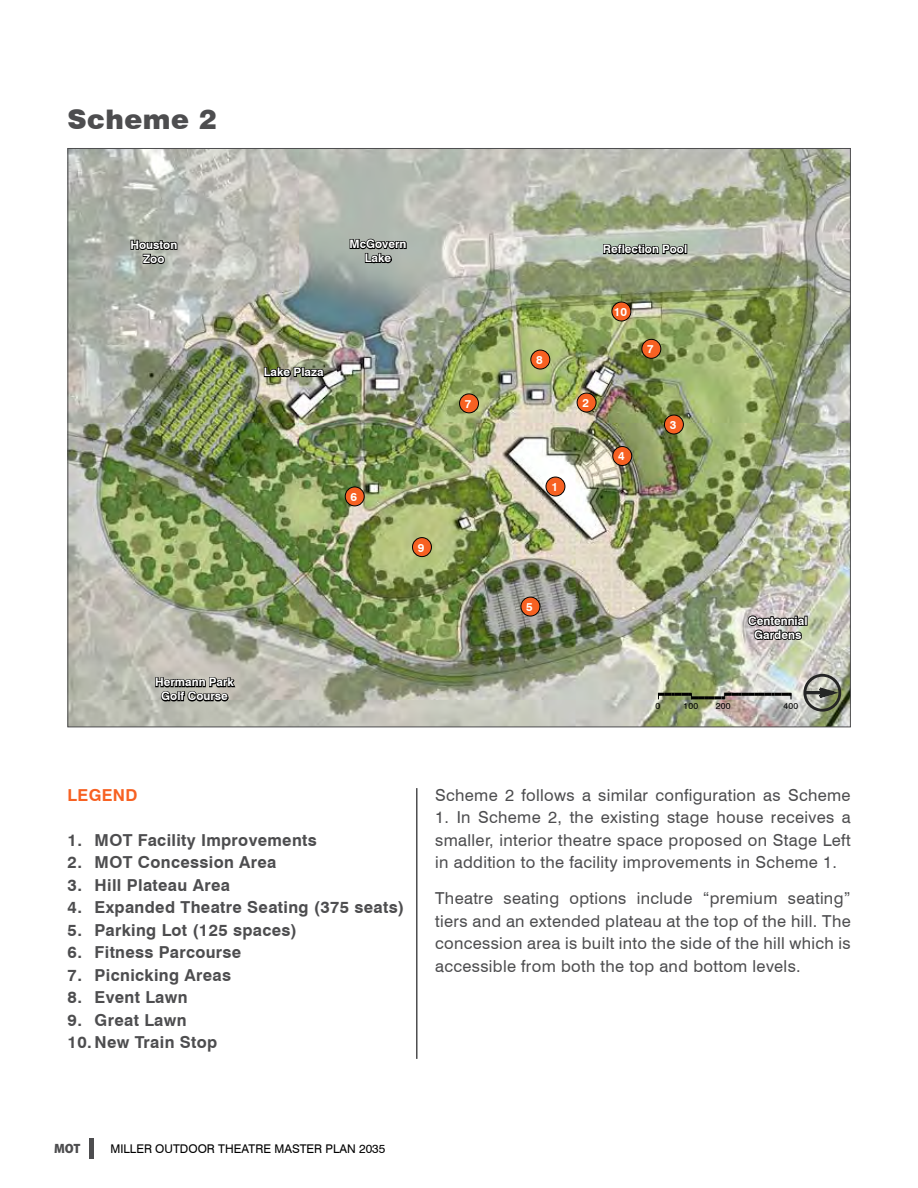
<style>
.page{position:relative;width:918px;height:1188px;background:#fff}
.page>*{position:absolute;margin:0;border:0;box-sizing:border-box;transform-origin:0 0}
.t1{font:900 27px "Swiss 721 BT";letter-spacing:.02em;color:#4d4d4f}
.t2{font:16.5px/22.5px "Swiss 721 BT";letter-spacing:.02em;color:#4d4d4f;text-align:justify}
.t3{font:700 16.5px "Swiss 721 BT";letter-spacing:.02em;color:#4d4d4f}
.t4{font:700 16.5px "Swiss 721 BT";letter-spacing:.02em;color:#f76122}
.t5{font:900 semi-condensed 13.5px "Myriad Pro";color:#4d4d4f}
.t6{font:12px "Swiss 721 BT";color:#000}
.t7{font:700 11.7px/14px "Swiss 721 BT";color:#fff;text-align:center}
.t8{font:8.7px "Swiss 721 BT";letter-spacing:.02em;color:#000}
</style>
<div class="page">
<hr style="left:90px;top:1138px;width:4px;height:20px;background:#4d4d4f">
<img style="left:70px;top:150px;width:779px;height:575px">
<svg style="left:802px;top:672px;width:49px;height:41px;background:#898c7e"></svg>
<svg style="left:658px;top:693px;width:134px;height:6px"></svg>
<div style="left:460px;top:394px;width:19px;height:19px;background:#f76122;border-radius:50%"></div>
<div style="left:459px;top:393px;width:20px;height:20px;border:1px solid #000;border-radius:50%"></div>
<div style="left:642px;top:339px;width:19px;height:19px;background:#f76122;border-radius:50%"></div>
<div style="left:641px;top:339px;width:20px;height:20px;border:1px solid #000;border-radius:50%"></div>
<div style="left:546px;top:477px;width:19px;height:19px;background:#f76122;border-radius:50%"></div>
<div style="left:546px;top:477px;width:19px;height:19px;border:1px solid #000;border-radius:50%"></div>
<div style="left:613px;top:447px;width:19px;height:19px;background:#f76122;border-radius:50%"></div>
<div style="left:612px;top:446px;width:20px;height:20px;border:1px solid #000;border-radius:50%"></div>
<div style="left:664px;top:415px;width:19px;height:19px;background:#f76122;border-radius:50%"></div>
<div style="left:664px;top:415px;width:20px;height:19px;border:1px solid #000;border-radius:50%"></div>
<div style="left:531px;top:350px;width:19px;height:19px;background:#f76122;border-radius:50%"></div>
<div style="left:530px;top:350px;width:20px;height:19px;border:1px solid #000;border-radius:50%"></div>
<div style="left:577px;top:393px;width:19px;height:19px;background:#f76122;border-radius:50%"></div>
<div style="left:577px;top:393px;width:20px;height:19px;border:1px solid #000;border-radius:50%"></div>
<div style="left:612px;top:302px;width:19px;height:19px;background:#f76122;border-radius:50%"></div>
<div style="left:612px;top:302px;width:19px;height:19px;border:1px solid #000;border-radius:50%"></div>
<div style="left:412px;top:538px;width:19px;height:19px;background:#f76122;border-radius:50%"></div>
<div style="left:412px;top:537px;width:20px;height:20px;border:1px solid #000;border-radius:50%"></div>
<div style="left:521px;top:597px;width:19px;height:19px;background:#f76122;border-radius:50%"></div>
<div style="left:521px;top:597px;width:19px;height:19px;border:1px solid #000;border-radius:50%"></div>
<div style="left:345px;top:487px;width:19px;height:19px;background:#f76122;border-radius:50%"></div>
<div style="left:345px;top:487px;width:20px;height:19px;border:1px solid #000;border-radius:50%"></div>
<svg style="left:349px;top:228px;width:59px;height:37px;background:#7a807a"></svg>
<svg style="left:263px;top:366px;width:62px;height:13px"></svg>
<div style="left:804px;top:616px;width:4px;height:10px;border:2px solid #000"></div>
<svg style="left:747px;top:614px;width:59px;height:27px;background:#64615e"></svg>
<svg style="left:154px;top:676px;width:84px;height:27px;background:#64645f"></svg>
<svg style="left:130px;top:239px;width:48px;height:26px"></svg>
<svg style="left:602px;top:243px;width:85px;height:13px"></svg>
<hr style="left:416px;top:788px;width:2px;height:271px;background:#4d4d4f">
<h1 class="t1" style="left:68px;top:103px;width:151px">Scheme 2</h1>
<p class="t7" style="left:350px;top:237px;width:59px">McGovern<br>Lake</p>
<p class="t7" style="left:130px;top:238px;width:48px">Houston<br>Zoo</p>
<p class="t7" style="left:603px;top:242px;width:86px">Reflection Pool</p>
<p class="t7" style="left:264px;top:365px;width:61px">Lake Plaza</p>
<p class="t7" style="left:351px;top:490px;width:8px">6</p>
<p class="t7" style="left:155px;top:675px;width:80px">Hermann Park<br>Golf Course</p>
<p class="t7" style="left:465px;top:397px;width:8px">7</p>
<p class="t7" style="left:418px;top:540px;width:8px">9</p>
<p class="t7" style="left:536px;top:353px;width:8px">8</p>
<p class="t7" style="left:551px;top:480px;width:8px">1</p>
<p class="t7" style="left:582px;top:396px;width:8px">2</p>
<p class="t7" style="left:614px;top:305px;width:15px">10</p>
<p class="t7" style="left:647px;top:342px;width:8px">7</p>
<p class="t7" style="left:618px;top:449px;width:8px">4</p>
<p class="t7" style="left:670px;top:418px;width:8px">3</p>
<p class="t7" style="left:526px;top:600px;width:8px">5</p>
<p class="t7" style="left:748px;top:614px;width:61px">Centennial<br>Gardens</p>
<p class="t8" style="left:655px;top:700px;width:6px">0</p>
<p class="t8" style="left:684px;top:700px;width:16px">100</p>
<p class="t8" style="left:716px;top:700px;width:16px">200</p>
<p class="t8" style="left:784px;top:700px;width:16px">400</p>
<p class="t4" style="left:68px;top:785px;width:71px">Legend</p>
<p class="t3" style="left:68px;top:830px;width:41px">1. MOT</p>
<p class="t3" style="left:138px;top:830px;width:180px">Facility I mprovements</p>
<p class="t3" style="left:68px;top:852px;width:41px">2. MOT</p>
<p class="t3" style="left:138px;top:852px;width:140px">Concession Area</p>
<p class="t3" style="left:68px;top:875px;width:164px">3. Hill Plateau Area</p>
<p class="t3" style="left:68px;top:897px;width:338px">4. Expanded Theatre Seating (375 seats)</p>
<p class="t3" style="left:68px;top:920px;width:231px">5. Parking Lot (125 spaces)</p>
<p class="t3" style="left:68px;top:942px;width:175px">6. Fitness Parcourse</p>
<p class="t3" style="left:68px;top:965px;width:165px">7. Picnicking Areas</p>
<p class="t3" style="left:68px;top:987px;width:121px">8. Event Lawn</p>
<p class="t3" style="left:68px;top:1010px;width:121px">9. Great Lawn</p>
<p class="t3" style="left:68px;top:1032px;width:151px">10. New Train Stop</p>
<p class="t2" style="left:435px;top:784px;width:417px">Scheme 2 follows a similar configuration as Scheme</p>
<p class="t2" style="left:435px;top:806px;width:417px">1. In Scheme 2, the existing stage house receives a smaller, interior theatre space proposed on Stage Left in addition to the facility improvements in Scheme 1.</p>
<p class="t2" style="left:435px;top:887px;width:417px">Theatre seating options include “premium seating” tiers and an extended plateau at the top of the hill. The concession area is built into the side of the hill which is accessible from both the top and bottom levels.</p>
<p class="t5" style="left:54px;top:1140px;width:28px">MOT</p>
<p class="t6" style="left:111px;top:1141px;width:276px">miller outdoor theatre master plan 2035</p>
</div>
